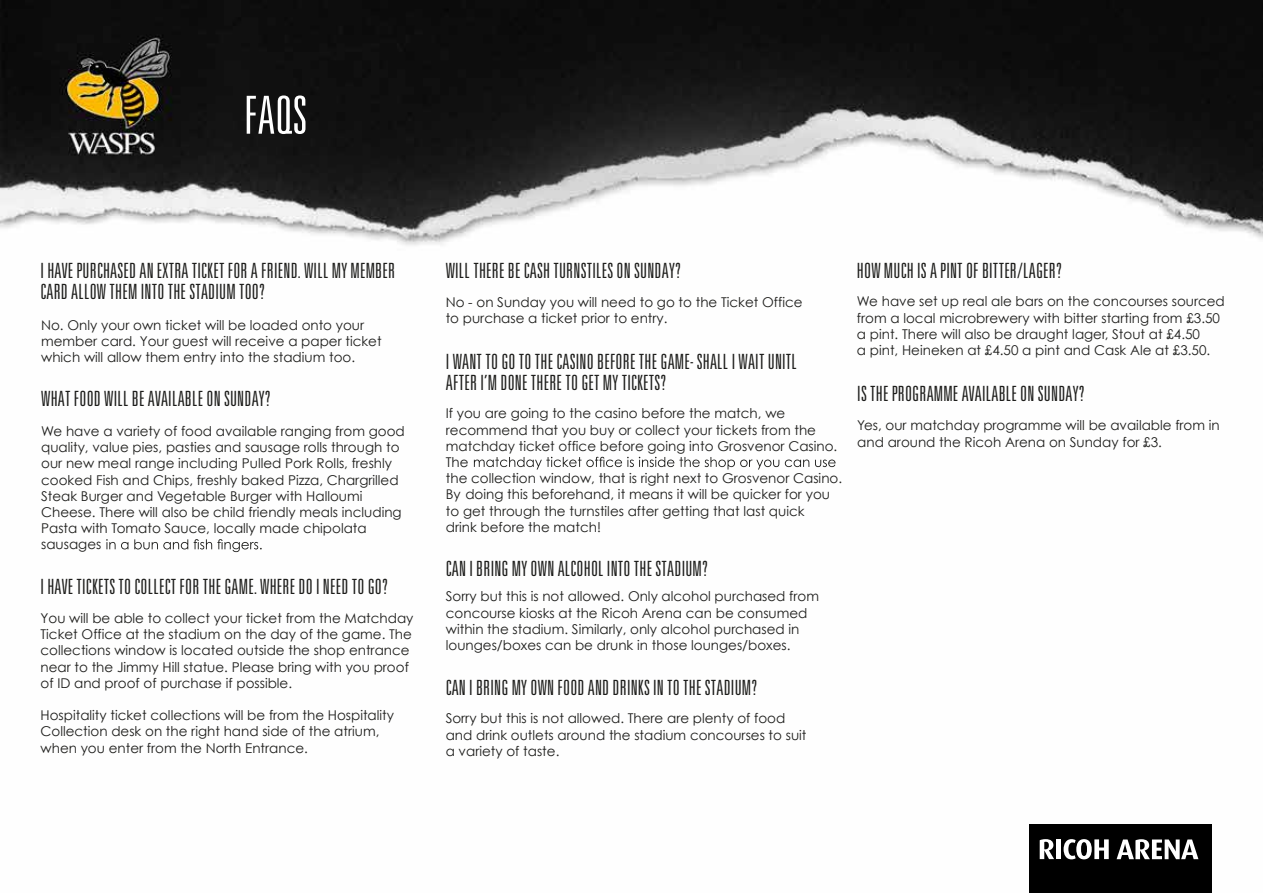
<style>
.page{position:relative;width:1263px;height:893px;background:#fff}
.page>*{position:absolute;margin:0;border:0;box-sizing:border-box;transform-origin:0 0}
.t1{font:300 ultra-condensed 52.5px "Univers LT Std";color:#fff}
.t2{font:300 ultra-condensed 21px/21px "Univers LT Std";letter-spacing:.01em;color:#1d1d1b}
.t3{font:13.5px/16.2px "Century Gothic";color:#1d1d1b}
</style>
<div class="page">
<img style="left:0;top:0;width:1263px;height:893px">
<div style="left:1029px;top:824px;width:182px;height:69px;background:#000"></div>
<svg style="left:1040px;top:839px;width:14px;height:20px"></svg>
<div style="left:1056px;top:839px;width:5px;height:20px;background:#fff"></div>
<svg style="left:1063px;top:839px;width:46px;height:20px"></svg>
<svg style="left:1116px;top:839px;width:82px;height:20px"></svg>
<svg style="left:474px;top:457px;width:362px;height:12px"></svg>
<svg style="left:106px;top:539px;width:156px;height:13px"></svg>
<h1 class="t1" style="left:244px;top:88px;width:65px">FAQS</h1>
<h2 class="t2" style="left:41px;top:260px;width:356px">I HAVE PURCHASED AN EXTRA TICKET FOR A FRIEND. WILL MY MEMBER<br>CARD ALLOW THEM INTO THE STADIUM TOO?</h2>
<p class="t3" style="left:41px;top:316px;width:342px">No. Only your own ticket will be loaded onto your member card. Your guest will receive a paper ticket which will allow them entry into the stadium too.</p>
<h2 class="t2" style="left:41px;top:388px;width:231px">WHAT FOOD WILL BE AVAILABLE ON SUNDAY?</h2>
<p class="t3" style="left:41px;top:423px;width:365px">We have a variety of food available ranging from good quality, value pies, pasties and sausage rolls through to our new meal range including Pulled Pork Rolls, freshly cooked Fish and Chips, freshly baked Pizza, Chargrilled Steak Burger and Vegetable Burger with Halloumi Cheese. There will also be child friendly meals including Pasta with Tomato Sauce, locally made chipolata sausages</p>
<h2 class="t2" style="left:41px;top:576px;width:349px">I HAVE TICKETS TO COLLECT FOR THE GAME. WHERE DO I NEED TO GO?</h2>
<p class="t3" style="left:41px;top:610px;width:374px">You will be able to collect your ticket from the Matchday Ticket Office at the stadium on the day of the game. The collections window is located outside the shop entrance near to the Jimmy Hill statue. Please bring with you proof of ID and proof of purchase if possible.</p>
<p class="t3" style="left:41px;top:707px;width:355px">Hospitality ticket collections will be from the Hospitality<br>Collection desk on the right hand side of the atrium, when you enter from the North Entrance.</p>
<h2 class="t2" style="left:446px;top:260px;width:237px">WILL THERE BE CASH TURNSTILES ON SUNDAY?</h2>
<p class="t3" style="left:446px;top:294px;width:358px">No - on Sunday you will need to go to the Ticket Office to purchase a ticket prior to entry.</p>
<h2 class="t2" style="left:446px;top:351px;width:353px">I WANT TO GO TO THE CASINO BEFORE THE GAME- SHALL I WAIT UNITL<br>AFTER I’M DONE THERE TO GET MY TICKETS?</h2>
<p class="t3" style="left:446px;top:405px;width:398px">If you are going to the casino before the match, we recommend that you buy or collect your tickets from the matchday ticket office before going into Grosvenor Casino.<br>The<br>the collection window, that is right next to Grosvenor Casino.<br>By doing this beforehand, it means it will be quicker for you to get through the turnstiles after getting that last quick<br>drink before the match!</p>
<h2 class="t2" style="left:446px;top:557px;width:264px">CAN I BRING MY OWN ALCOHOL INTO THE STADIUM?</h2>
<p class="t3" style="left:446px;top:588px;width:375px">Sorry but this is not allowed. Only alcohol purchased from concourse kiosks at the Ricoh Arena can be consumed within the stadium. Similarly, only alcohol purchased in lounges/boxes can be drunk in those lounges/boxes.</p>
<h2 class="t2" style="left:446px;top:677px;width:313px">CAN I BRING MY OWN FOOD AND DRINKS IN TO THE STADIUM?</h2>
<p class="t3" style="left:446px;top:710px;width:362px">Sorry but this is not allowed. There are plenty of food and drink outlets around the stadium concourses to suit a variety of taste.</p>
<h2 class="t2" style="left:857px;top:260px;width:207px">HOW MUCH IS A PINT OF BITTER/LAGER?</h2>
<p class="t3" style="left:857px;top:293px;width:369px">We have set up real ale bars on the concourses sourced from a local microbrewery with bitter starting from £3.50 a pint. There will also be draught lager, Stout at £4.50<br>a pint, Heineken at £4.50 a pint and Cask Ale at £3.50.</p>
<h2 class="t2" style="left:857px;top:383px;width:229px">IS THE PROGRAMME AVAILABLE ON SUNDAY?</h2>
<p class="t3" style="left:857px;top:417px;width:364px">Yes, our matchday programme will be available from in and around the Ricoh Arena on Sunday for £3.</p>
</div>
